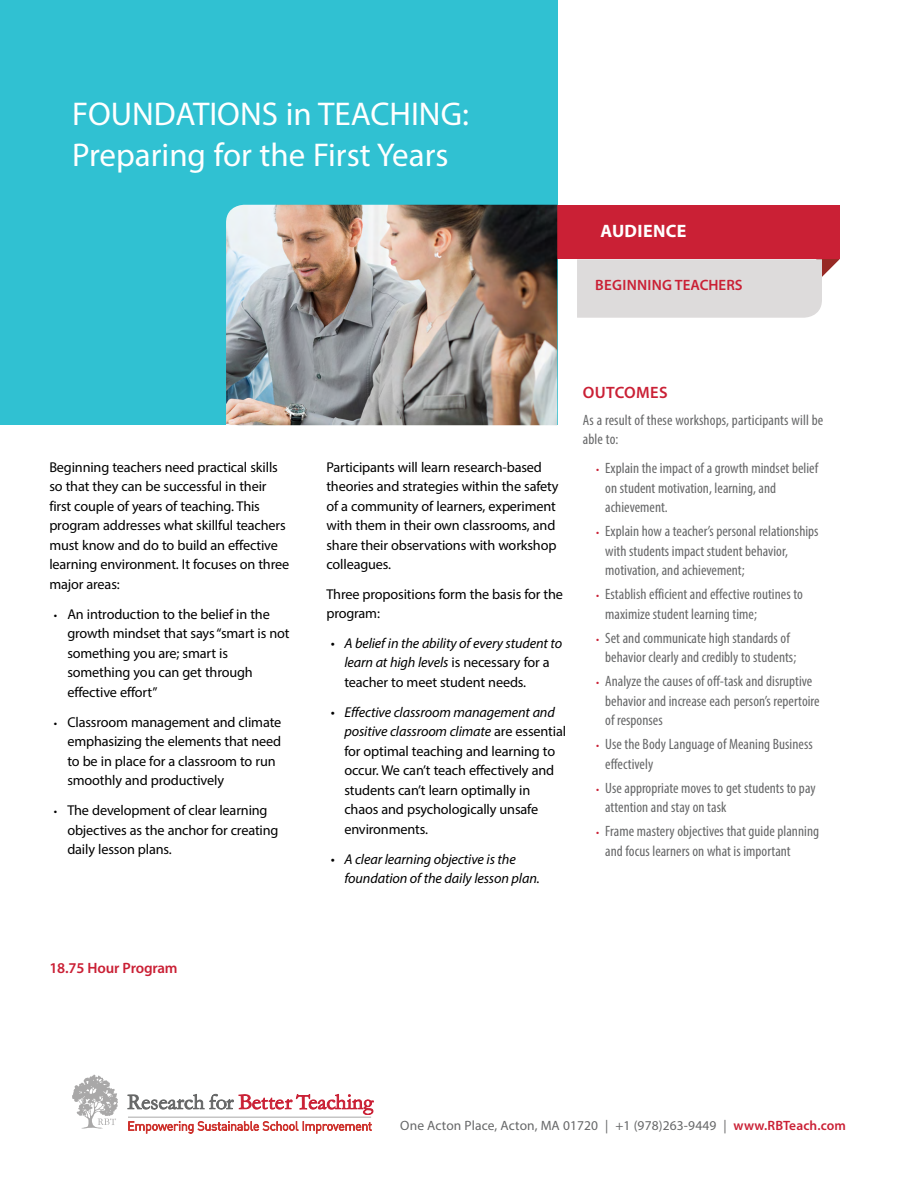
<style>
.page{position:relative;width:918px;height:1188px;background:#fff}
.page>*{position:absolute;margin:0;border:0;box-sizing:border-box;transform-origin:0 0}
.t1{font:33px/40.5px "Myriad Pro";color:#fff}
.t2{font:700 18px "Myriad Pro";letter-spacing:.02em;color:#fff}
.t3{font:600 16.5px "Myriad Pro";letter-spacing:.02em;color:#ca2035}
.t4{font:condensed 15px/19.5px "Myriad Pro";letter-spacing:.005em;color:#666768}
.t5{font:600 15px "Myriad Pro";letter-spacing:.02em;color:#ca2035}
.t6{font:600 15px "Myriad Pro";color:#ca2035}
.t7{font:14.25px/19.5px "Myriad Pro";letter-spacing:-.01em;color:#000}
.t8{font:italic 14.25px/19.5px "Myriad Pro";letter-spacing:-.01em;color:#000}
.t9{font:13.5px "Myriad Pro";letter-spacing:.01em;color:#666768}
.s1{font-size:12px}
.s2{font-style:normal}
.s3{font-style:italic}
.s4{font-size:12px;color:#ca2035}
.s5{font-weight:600;color:#ca2035}
</style>
<div class="page">
<svg style="left:72px;top:1075px;width:46px;height:54px"></svg>
<svg style="left:128px;top:1094px;width:76px;height:15px"></svg>
<svg style="left:210px;top:1094px;width:164px;height:21px"></svg>
<svg style="left:128px;top:1121px;width:244px;height:13px"></svg>
<hr style="left:128px;top:1117px;width:243px;height:1px;background:#a9a8a8">
<div style="left:0;top:0;width:557px;height:425px;background:#30c1d2"></div>
<div style="left:556px;top:205px;width:284px;height:54px;background:#ca2035"></div>
<img style="left:226px;top:205px;width:331px;height:220px">
<svg style="left:577px;top:259px;width:263px;height:59px;background:#dedbdb"></svg>
<h1 class="t1" style="left:72px;top:94px;width:398px">FOUNDATIONS in TEACHING:<br>Preparing for the First Years</h1>
<p class="t2" style="left:600px;top:219px;width:87px">AUDIENCE</p>
<p class="t5" style="left:595px;top:275px;width:149px">BEGINNING TEACHERS</p>
<p class="t7" style="left:49px;top:457px;width:241px">Beginning teachers need practical skills so that they can be successful in their first couple of years of teaching. This program addresses what skillful teachers must know and do to build an effective learning environment. It focuses on three major areas:</p>
<p class="t7" style="left:67px;top:604px;width:224px;text-indent:-14px"><span class="s1">•</span> An introduction to the belief in the growth mindset that says “smart is not something you are; smart is something you can get through effective effort”</p>
<p class="t7" style="left:67px;top:712px;width:215px;text-indent:-14px"><span class="s1">•</span> Classroom management and climate emphasizing the elements that need to be in place for a classroom to run smoothly and productively</p>
<p class="t7" style="left:67px;top:801px;width:213px;text-indent:-14px"><span class="s1">•</span> The development of clear learning objectives as the anchor for creating daily lesson plans.</p>
<p class="t6" style="left:49px;top:958px;width:130px">18.75 Hour Program</p>
<p class="t7" style="left:326px;top:457px;width:234px">Participants will learn research-based theories and strategies within the safety of a community of learners, experiment with them in their own classrooms, and share their observations with workshop colleagues.</p>
<p class="t7" style="left:326px;top:584px;width:238px">Three propositions form the basis for the program:</p>
<p class="t8" style="left:344px;top:633px;width:219px;text-indent:-13px">• A belief in the ability of every student to learn at high levels <span class="s2">is necessary for a teacher to meet student needs.</span></p>
<p class="t7" style="left:344px;top:702px;width:223px;text-indent:-13px"><span class="s3">• Effective classroom management and positive classroom climate</span> are essential for optimal teaching and learning to occur. We can’t teach effectively and students can’t learn optimally in chaos and psychologically unsafe environments.</p>
<p class="t8" style="left:344px;top:849px;width:197px;text-indent:-13px">• A clear learning objective is the foundation of the daily lesson plan.</p>
<p class="t3" style="left:583px;top:382px;width:86px">OUTCOMES</p>
<p class="t4" style="left:583px;top:410px;width:242px">As a result of these workshops, participants will be able to:</p>
<p class="t4" style="left:605px;top:458px;width:214px;text-indent:-9px"><span class="s4">•</span> Explain the impact of a growth mindset belief on student motivation, learning, and achievement.</p>
<p class="t4" style="left:605px;top:521px;width:215px;text-indent:-9px"><span class="s4">•</span> Explain how a teacher’s personal relationships with students impact student behavior, motivation, and achievement;</p>
<p class="t4" style="left:605px;top:584px;width:199px;text-indent:-9px"><span class="s4">•</span> Establish efficient and effective routines to maximize student learning time;</p>
<p class="t4" style="left:605px;top:628px;width:192px;text-indent:-9px"><span class="s4">•</span> Set and communicate high standards of behavior clearly and credibly to students;</p>
<p class="t4" style="left:605px;top:671px;width:216px;text-indent:-9px"><span class="s4">•</span> Analyze the causes of off-task and disruptive behavior and increase each person’s repertoire of responses</p>
<p class="t4" style="left:605px;top:734px;width:209px;text-indent:-9px"><span class="s4">•</span> Use the Body Language of Meaning Business effectively</p>
<p class="t4" style="left:605px;top:778px;width:212px;text-indent:-9px"><span class="s4">•</span> Use appropriate moves to get students to pay attention and stay on task</p>
<p class="t4" style="left:605px;top:821px;width:215px;text-indent:-9px"><span class="s4">•</span> Frame mastery objectives that guide planning and focus learners on what is important</p>
<p class="t9" style="left:400px;top:1117px;width:447px">One Acton Place, Acton, MA 01720 | +1 (978)263-9449 | <span class="s5">www.RBTeach.com</span></p>
</div>
